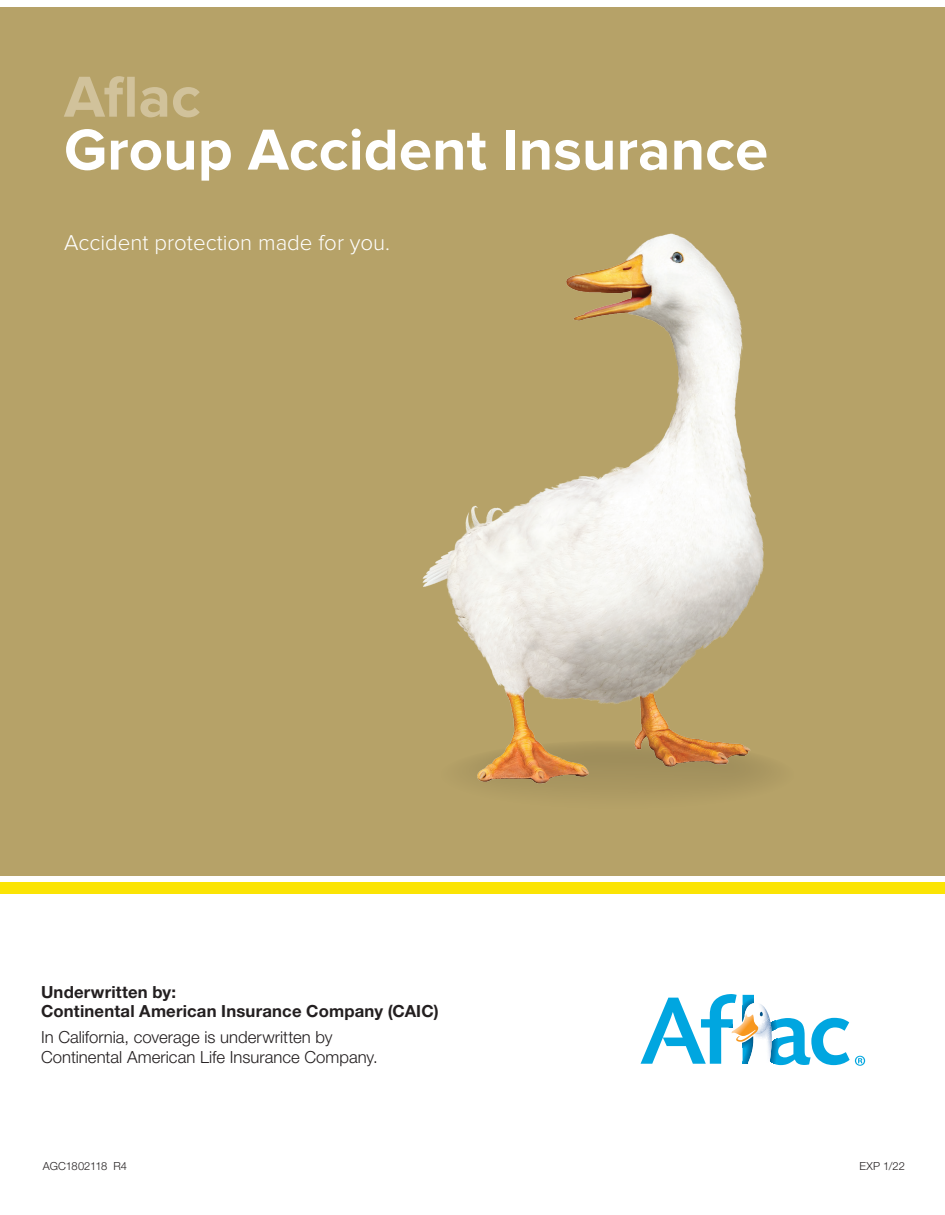
<style>
.page{position:relative;width:945px;height:1215px;background:#fff}
.page>*{position:absolute;margin:0;border:0;box-sizing:border-box;transform-origin:0 0}
.t1{font:700 59.85px "Proxima Nova";color:#fff}
.t2{font:700 59.85px "Proxima Nova";color:#d1c29b}
.t3{font:300 22.35px "Proxima Nova";color:#fff}
.t4{font:300 16.65px/19.5px "Helvetica Neue CELT";color:#231f20}
.t5{font:700 16.65px/19.5px "Helvetica Neue CELT";letter-spacing:.01em;color:#231f20}
.t6{font:300 11.1px "Helvetica Neue CELT";letter-spacing:-.015em;color:#231f20}
.t7{font:300 11.1px "Helvetica Neue CELT";letter-spacing:.005em;color:#231f20}
</style>
<div class="page">
<div style="left:1px;top:882px;width:944px;height:12px;background:#fbe404"></div>
<div style="left:1px;top:7px;width:944px;height:868px;background:#b6a268"></div>
<svg style="left:641px;top:994px;width:224px;height:72px"></svg>
<img style="left:422px;top:233px;width:347px;height:558px">
<h1 class="t2" style="left:64px;top:62px;width:138px">Aflac</h1>
<h1 class="t1" style="left:64px;top:115px;width:706px">Group Accident Insurance</h1>
<h2 class="t3" style="left:64px;top:230px;width:328px">Accident protection made for you.</h2>
<p class="t5" style="left:41px;top:982px;width:399px">Underwritten by:<br>Continental American Insurance Company (CAIC)</p>
<p class="t4" style="left:41px;top:1027px;width:338px">In California, coverage is underwritten by<br>Continental American Life Insurance Company.</p>
<p class="t6" style="left:43px;top:1159px;width:86px">AGC1802118 R4</p>
<p class="t7" style="left:859px;top:1159px;width:47px">EXP 1/22</p>
</div>
